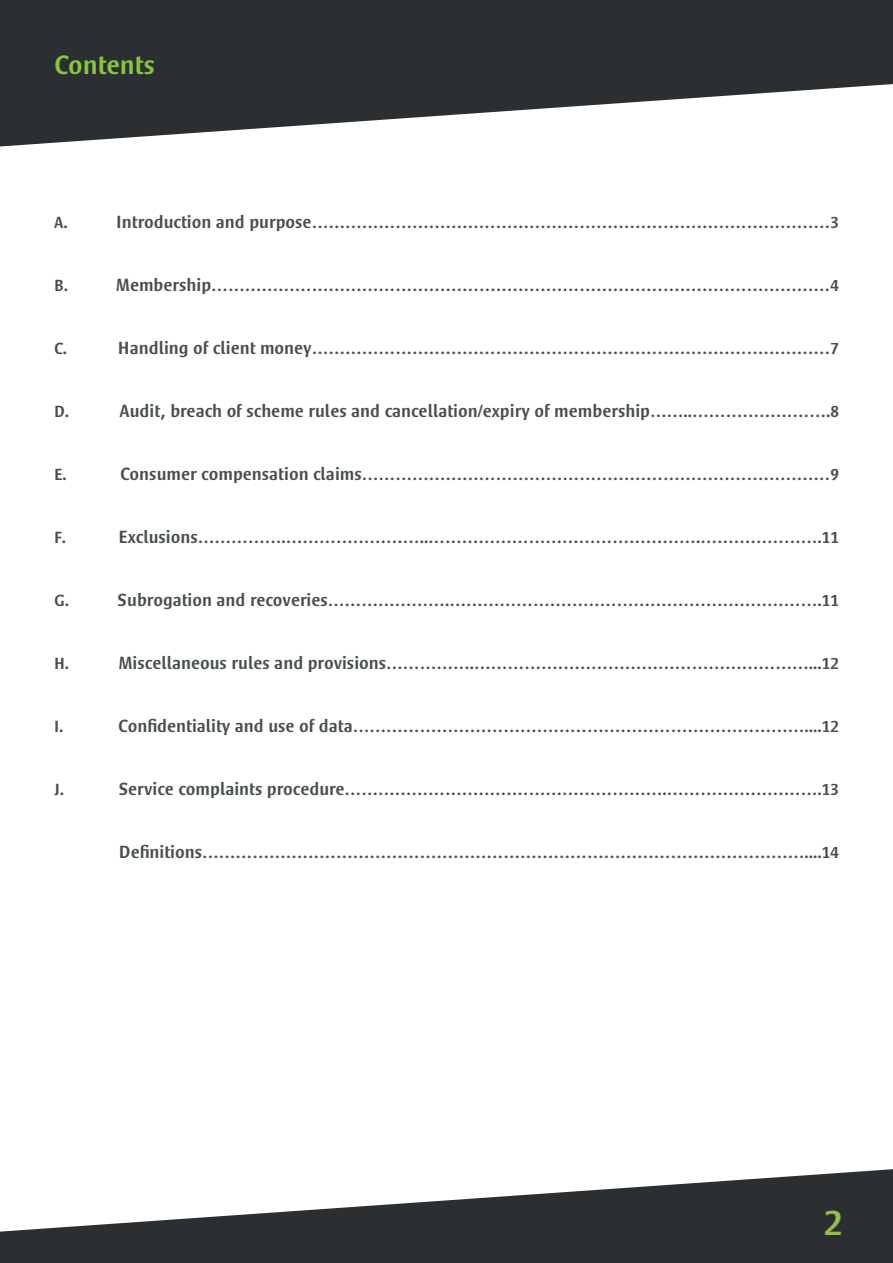
<style>
.page{position:relative;width:893px;height:1263px;background:#fff}
.page>*{position:absolute;margin:0;border:0;box-sizing:border-box;transform-origin:0 0}
.t1{font:500 36px "Satero Sans LT Pro";color:#92bf4e}
.t2{font:500 27px "Satero Sans LT Pro";color:#89c53f}
.t3{font:500 18px "Satero Sans LT Pro";color:#484f52}
.t4{font:500 16.5px "Satero Sans LT Pro";color:#484f52}
.s1{font-size:18px}
.s2{font-size:16.5px}
</style>
<div class="page">
<svg style="left:0;top:1169px;width:893px;height:94px;fill:#2b2f32"></svg>
<svg style="left:0;top:0;width:893px;height:146px;fill:#2b2f32"></svg>
<p class="t2" style="left:54px;top:49px;width:102px">Contents</p>
<p class="t4" style="left:54px;top:213px;width:15px">A.</p>
<p class="t4" style="left:116px;top:213px;width:724px"><span class="s1">Introduction and purpose</span>…………………………………………………………………………………3</p>
<p class="t4" style="left:54px;top:276px;width:16px">B.</p>
<p class="t4" style="left:116px;top:276px;width:725px"><span class="s1">Membership</span>…………………………………………………………………………………………………4</p>
<p class="t4" style="left:54px;top:339px;width:15px">C.</p>
<p class="t4" style="left:118px;top:339px;width:723px"><span class="s1">Handling of client money</span>…………………………………………………………………………………7</p>
<p class="t4" style="left:54px;top:402px;width:17px">D.</p>
<p class="t3" style="left:119px;top:400px;width:721px">Audit, breach of scheme rules and cancellation/expiry of membership<span class="s2">……..…………………….8</span></p>
<p class="t4" style="left:54px;top:465px;width:14px">E.</p>
<p class="t4" style="left:120px;top:465px;width:720px"><span class="s1">Consumer compensation claims</span>…………………………………………………………………………9</p>
<p class="t4" style="left:54px;top:528px;width:14px">F.</p>
<p class="t4" style="left:118px;top:528px;width:722px"><span class="s1">Exclusions</span>…………….……………………..………………………………………….………………….11</p>
<p class="t4" style="left:54px;top:591px;width:17px">G.</p>
<p class="t4" style="left:118px;top:591px;width:723px"><span class="s1">Subrogation and recoveries</span>………………….………………………………………………………….11</p>
<p class="t4" style="left:54px;top:654px;width:17px">H.</p>
<p class="t3" style="left:118px;top:652px;width:722px">Miscellaneous rules and provisions<span class="s2">…………….……………………………………………………...12</span></p>
<p class="t4" style="left:54px;top:717px;width:11px">I.</p>
<p class="t4" style="left:118px;top:717px;width:722px"><span class="s1">Confidentiality and use of data</span>………………………………………………………………………....12</p>
<p class="t4" style="left:54px;top:780px;width:12px">J.</p>
<p class="t4" style="left:119px;top:780px;width:722px"><span class="s1">Service complaints procedure</span>………………………………………………….……………………….13</p>
<p class="t4" style="left:119px;top:843px;width:722px"><span class="s1">Definitions</span>………………………………………………………………………………………………....14</p>
<p class="t1" style="left:824px;top:1202px;width:20px">2</p>
</div>
